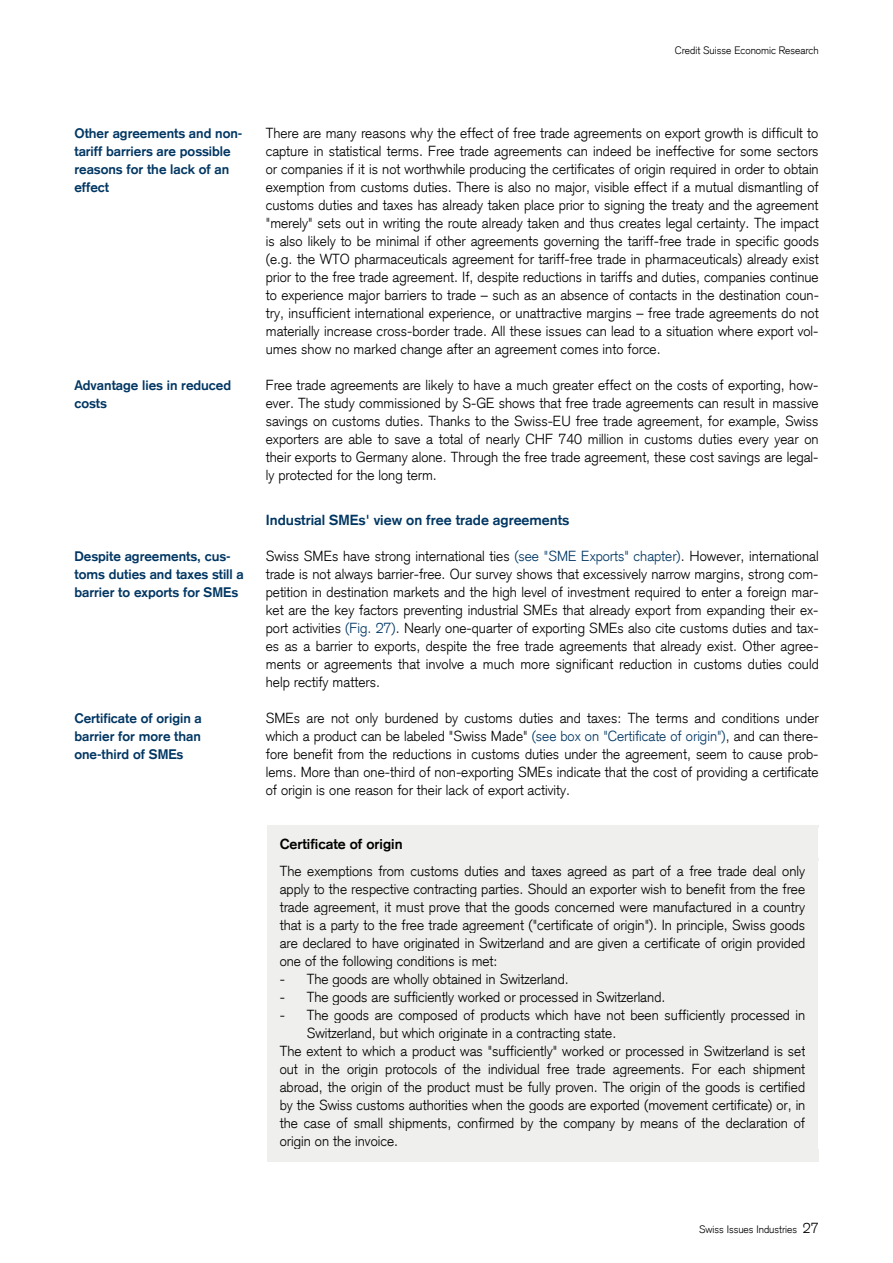
<style>
.page{position:relative;width:893px;height:1263px;background:#fff}
.page>*{position:absolute;margin:0;border:0;box-sizing:border-box;transform-origin:0 0}
.t1{font:300 14.25px/18px "Credit Suisse Type";color:#000;text-align:justify}
.t2{font:300 14.25px "Credit Suisse Type";color:#003662}
.t3{font:300 14.25px "Credit Suisse Type";color:#000}
.t4{font:300 13.5px/18px "Credit Suisse Type";color:#003662}
.t5{font:300 10.5px "Credit Suisse Type";color:#000}
.s1{color:#003662}
.s2{font-size:14.25px}
</style>
<div class="page">
<div style="left:267px;top:828px;width:13px;height:30px;background:#efefed"></div>
<div style="left:280px;top:828px;width:525px;height:30px;background:#efefed"></div>
<div style="left:805px;top:828px;width:13px;height:30px;background:#efefed"></div>
<hr style="left:267px;top:825px;width:551px;height:3px;background:#efefed">
<hr style="left:267px;top:858px;width:551px;height:3px;background:#efefed">
<div style="left:267px;top:861px;width:13px;height:288px;background:#efefed"></div>
<div style="left:280px;top:861px;width:525px;height:18px;background:#efefed"></div>
<div style="left:280px;top:879px;width:525px;height:18px;background:#efefed"></div>
<div style="left:280px;top:897px;width:525px;height:18px;background:#efefed"></div>
<div style="left:280px;top:915px;width:525px;height:18px;background:#efefed"></div>
<div style="left:280px;top:933px;width:525px;height:18px;background:#efefed"></div>
<div style="left:280px;top:951px;width:525px;height:18px;background:#efefed"></div>
<div style="left:280px;top:969px;width:525px;height:18px;background:#efefed"></div>
<div style="left:280px;top:987px;width:525px;height:18px;background:#efefed"></div>
<div style="left:280px;top:1005px;width:525px;height:18px;background:#efefed"></div>
<div style="left:280px;top:1023px;width:525px;height:18px;background:#efefed"></div>
<div style="left:280px;top:1041px;width:525px;height:18px;background:#efefed"></div>
<div style="left:280px;top:1059px;width:525px;height:18px;background:#efefed"></div>
<div style="left:280px;top:1077px;width:525px;height:18px;background:#efefed"></div>
<div style="left:280px;top:1095px;width:525px;height:18px;background:#efefed"></div>
<div style="left:280px;top:1113px;width:525px;height:18px;background:#efefed"></div>
<div style="left:280px;top:1131px;width:525px;height:18px;background:#efefed"></div>
<div style="left:805px;top:861px;width:13px;height:288px;background:#efefed"></div>
<div style="left:267px;top:1149px;width:551px;height:13px;background:#efefed"></div>
<p class="t5" style="left:675px;top:44px;width:145px">Credit Suisse Economic Research</p>
<p class="t4" style="left:74px;top:125px;width:170px">Other agreements and non&shy;tariff barriers are possible reasons for the lack of an effect</p>
<p class="t4" style="left:74px;top:377px;width:158px">Advantage lies in reduced costs</p>
<p class="t4" style="left:74px;top:548px;width:171px">Despite agreements, cus&shy;toms duties and taxes still a barrier to exports for SMEs</p>
<p class="t4" style="left:74px;top:710px;width:129px;text-align:justify">Certificate of origin a barrier for more than one-third of SMEs</p>
<p class="t1" style="left:266px;top:124px;width:555px">There are many reasons why the effect of free trade agreements on export growth is difficult to capture in statistical terms. Free trade agreements can indeed be ineffective for some sectors or companies if it is not worthwhile producing the certificates of origin required in order to obtain exemption from customs duties. There is also no major, visible effect if a mutual dismantling of customs duties and taxes has already taken place prior to signing the treaty and the agreement "merely" sets out in writing the route already taken and thus creates legal certainty. The impact is also likely to be minimal if other agreements governing the tariff-free trade in specific goods (e.g. the WTO pharmaceuticals agreement for tariff-free trade in pharmaceuticals) already exist prior to the free trade agreement. If, despite reductions in tariffs and duties, companies continue to experience major barriers to trade – such as an absence of contacts in the destination coun&shy;try, insufficient international experience, or unattractive margins – free trade agreements do not materially increase cross-border trade. All these issues can lead to a situation where export vol&shy;umes show no marked change after an agreement comes into force.</p>
<p class="t1" style="left:266px;top:376px;width:554px">Free trade agreements are likely to have a much greater effect on the costs of exporting, how&shy;ever. The study commissioned by S-GE shows that free trade agreements can result in massive savings on customs duties. Thanks to the Swiss-EU free trade agreement, for example, Swiss exporters are able to save a total of nearly CHF 740 million in customs duties every year on their exports to Germany alone. Through the free trade agreement, these cost savings are legal&shy;ly protected for the long term.</p>
<p class="t2" style="left:266px;top:511px;width:305px">Industrial SMEs' view on free trade agreements</p>
<p class="t1" style="left:266px;top:547px;width:554px">Swiss SMEs have strong international ties <span class="s1">(see "SME Exports" chapter)</span>. However, international trade is not always barrier-free. Our survey shows that excessively narrow margins, strong com&shy;petition in destination markets and the high level of investment required to enter a foreign mar&shy;ket are the key factors preventing industrial SMEs that already export from expanding their ex&shy;port activities <span class="s1">(Fig. 27)</span>. Nearly one-quarter of exporting SMEs also cite customs duties and tax&shy;es as a barrier to exports, despite the free trade agreements that already exist. Other agree&shy;ments or agreements that involve a much more significant reduction in customs duties could help rectify matters.</p>
<p class="t1" style="left:266px;top:709px;width:554px">SMEs are not only burdened by customs duties and taxes: The terms and conditions under which a product can be labeled "Swiss Made" <span class="s1">(see box on "Certificate of origin")</span>, and can there&shy;fore benefit from the reductions in customs duties under the agreement, seem to cause prob&shy;lems. More than one-third of non-exporting SMEs indicate that the cost of providing a certificate of origin is one reason for their lack of export activity.</p>
<p class="t3" style="left:280px;top:835px;width:124px">Certificate of origin</p>
<p class="t1" style="left:280px;top:862px;width:527px">The exemptions from customs duties and taxes agreed as part of a free trade deal only apply to the respective contracting parties. Should an exporter wish to benefit from the free trade agreement, it must prove that the goods concerned were manufactured in a country that is a party to the free trade agreement ("certificate of origin"). In principle, Swiss goods are declared to have originated in Switzerland and are given a certificate of origin provided one of the following conditions is met:</p>
<p class="t1" style="left:280px;top:970px;width:291px">- The goods are wholly obtained in Switzerland.</p>
<p class="t1" style="left:280px;top:988px;width:387px">- The goods are sufficiently worked or processed in Switzerland.</p>
<p class="t1" style="left:280px;top:1006px;width:527px">- The goods are composed of products which have not been sufficiently processed in</p>
<p class="t1" style="left:307px;top:1024px;width:311px">Switzerland, but which originate in a contracting state.</p>
<p class="t1" style="left:280px;top:1042px;width:527px">The extent to which a product was "sufficiently" worked or processed in Switzerland is set</p>
<p class="t1" style="left:280px;top:1060px;width:527px">out in the origin protocols of the individual free trade agreements. For each shipment</p>
<p class="t1" style="left:280px;top:1078px;width:527px">abroad, the origin of the product must be fully proven. The origin of the goods is certified</p>
<p class="t1" style="left:280px;top:1096px;width:527px">by the Swiss customs authorities when the goods are exported (movement certificate) or, in</p>
<p class="t1" style="left:280px;top:1114px;width:527px">the case of small shipments, confirmed by the company by means of the declaration of</p>
<p class="t1" style="left:280px;top:1132px;width:120px">origin on the invoice.</p>
<p class="t5" style="left:699px;top:1223px;width:121px">Swiss Issues Industries <span class="s2">27</span></p>
</div>
